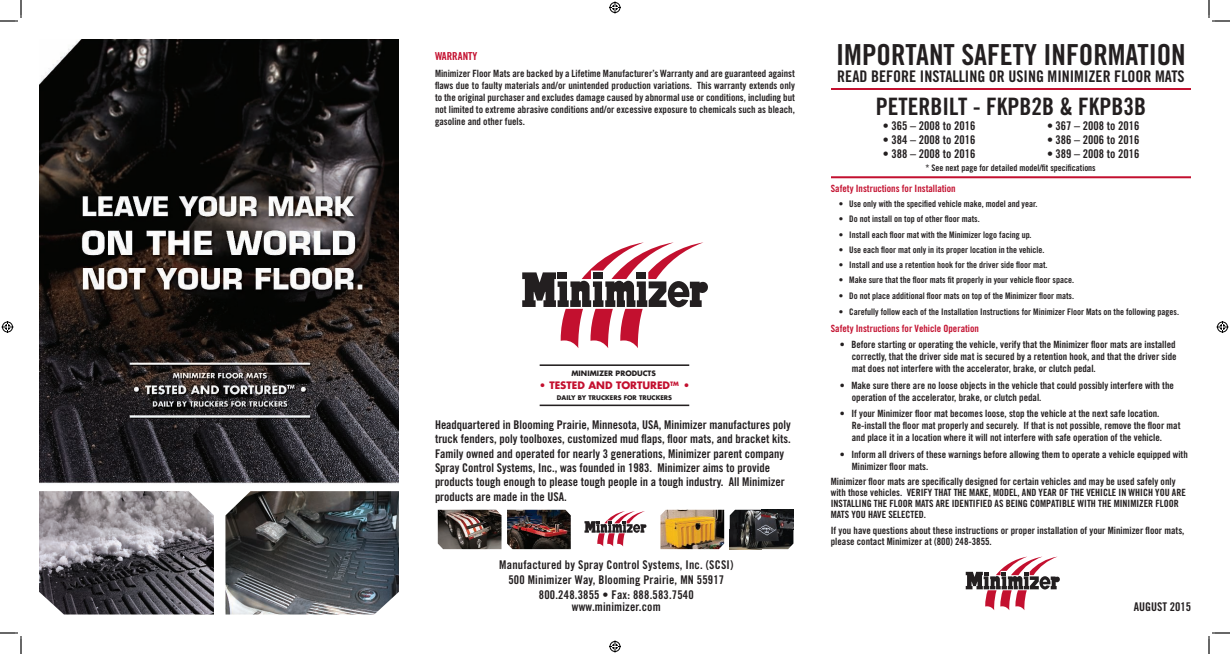
<style>
.page{position:relative;width:1230px;height:654px;background:#fff}
.page>*{position:absolute;margin:0;border:0;box-sizing:border-box;transform-origin:0 0}
.t1{font:29px "Trade Gothic Bold Cond Twenty";color:#231f20}
.t2{font:24px "Trade Gothic Bold Cond Twenty";color:#231f20}
.t3{font:16px "Trade Gothic Bold Cond Twenty";color:#231f20}
.t4{font:12px/14.4px "Trade Gothic Bold Cond Twenty";color:#231f20;text-align:center}
.t5{font:11px "Trade Gothic Bold Cond Twenty";color:#c3102f}
.t6{font:10px/12px "Trade Gothic Bold Cond Twenty";color:#231f20}
.t7{font:10px "Trade Gothic Bold Cond Twenty";color:#c3102f}
.t8{font:700 10px "Futura";color:#c3102f}
.t9{font:9px "Trade Gothic Bold Cond Twenty";color:#231f20}
.t10{font:700 7.2px "Futura";color:#231f20}
.t11{font:700 6.3px "Futura";color:#231f20}
</style>
<div class="page">
<svg style="left:522px;top:242px;width:186px;height:106px"></svg>
<hr style="left:540px;top:364px;width:149px;height:2px;background:#231f20">
<hr style="left:540px;top:405px;width:149px;height:1px;background:#231f20">
<img style="left:438px;top:510px;width:64px;height:39px">
<img style="left:730px;top:510px;width:63px;height:39px">
<img style="left:507px;top:510px;width:64px;height:39px">
<img style="left:660px;top:510px;width:64px;height:39px">
<svg style="left:584px;top:511px;width:63px;height:35px"></svg>
<hr style="left:831px;top:88px;width:360px;height:2px;background:#c3102f">
<hr style="left:831px;top:176px;width:360px;height:2px;background:#c3102f">
<svg style="left:966px;top:557px;width:94px;height:53px"></svg>
<img style="left:39px;top:39px;width:360px;height:445px">
<img style="left:39px;top:491px;width:175px;height:124px">
<img style="left:225px;top:491px;width:174px;height:124px">
<svg style="left:0;top:0;width:22px;height:22px"></svg>
<svg style="left:0;top:632px;width:22px;height:22px"></svg>
<svg style="left:1208px;top:0;width:22px;height:22px"></svg>
<svg style="left:1208px;top:632px;width:22px;height:22px"></svg>
<svg style="left:609px;top:1px;width:12px;height:12px"></svg>
<svg style="left:609px;top:640px;width:12px;height:12px"></svg>
<svg style="left:2px;top:321px;width:12px;height:12px"></svg>
<svg style="left:1217px;top:321px;width:12px;height:12px"></svg>
<p class="t5" style="left:435px;top:52px;width:44px">WARRANTY</p>
<p class="t6" style="left:435px;top:68px;width:361px;text-align:justify">Minimizer Floor Mats are backed by a Lifetime Manufacturer’s Warranty and are guaranteed against flaws due to faulty materials and/or unintended production variations. This warranty extends only to the original purchaser and excludes damage caused by abnormal use or conditions, including but not limited to extreme abrasive conditions and/or excessive exposure to chemicals such as bleach, gasoline and other fuels.</p>
<p class="t10" style="left:572px;top:370px;width:86px">MINIMIZER PRODUCTS</p>
<p class="t8" style="left:539px;top:380px;width:152px">• TESTED AND TORTURED<sup>TM</sup> •</p>
<p class="t11" style="left:557px;top:394px;width:117px">DAILY BY TRUCKERS FOR TRUCKERS</p>
<p class="t4" style="left:435px;top:418px;width:357px;text-align:left">Headquartered in Blooming Prairie, Minnesota, USA, Minimizer manufactures poly truck fenders, poly toolboxes, customized mud flaps, floor mats, and bracket kits.<br>Family owned and operated for nearly 3 generations, Minimizer parent company Spray Control Systems, Inc., was founded in 1983. Minimizer aims to provide products tough enough to please tough people in a tough industry. All Minimizer products are made in the USA.</p>
<p class="t4" style="left:499px;top:559px;width:236px;line-height:15px">Manufactured by Spray Control Systems, Inc. (SCSI)<br>500 Minimizer Way, Blooming Prairie, MN 55917<br>800.248.3855 • Fax: 888.583.7540</p>
<p class="t4" style="left:572px;top:601px;width:90px">www.minimizer.com</p>
<h1 class="t1" style="left:836px;top:44px;width:351px">IMPORTANT SAFETY INFORMATION</h1>
<h3 class="t3" style="left:837px;top:70px;width:349px">READ BEFORE INSTALLING OR USING MINIMIZER FLOOR MATS</h3>
<h2 class="t2" style="left:876px;top:98px;width:272px">PETERBILT - FKPB2B &amp; FKPB3B</h2>
<p class="t4" style="left:883px;top:120px;width:94px">• 365 – 2008 to 2016</p>
<p class="t4" style="left:1047px;top:120px;width:94px">• 367 – 2008 to 2016</p>
<p class="t4" style="left:883px;top:134px;width:94px">• 384 – 2008 to 2016</p>
<p class="t4" style="left:1047px;top:134px;width:94px">• 386 – 2006 to 2016</p>
<p class="t4" style="left:883px;top:148px;width:94px">• 388 – 2008 to 2016</p>
<p class="t4" style="left:1047px;top:148px;width:94px">• 389 – 2008 to 2016</p>
<p class="t9" style="left:925px;top:164px;width:172px">* See next page for detailed model/fit specifications</p>
<p class="t7" style="left:831px;top:184px;width:126px">Safety Instructions for Installation</p>
<p class="t9" style="left:839px;top:200px;width:200px">• Use only with the specified vehicle make, model and year.</p>
<p class="t9" style="left:839px;top:216px;width:142px">• Do not install on top of other floor mats.</p>
<p class="t9" style="left:839px;top:231px;width:194px">• Install each floor mat with the Minimizer logo facing up.</p>
<p class="t9" style="left:839px;top:246px;width:207px">• Use each floor mat only in its proper location in the vehicle.</p>
<p class="t9" style="left:839px;top:262px;width:210px">• Install and use a retention hook for the driver side floor mat.</p>
<p class="t9" style="left:839px;top:277px;width:237px">• Make sure that the floor mats fit properly in your vehicle floor space.</p>
<p class="t9" style="left:839px;top:292px;width:237px">• Do not place additional floor mats on top of the Minimizer floor mats.</p>
<p class="t9" style="left:839px;top:309px;width:342px">• Carefully follow each of the Installation Instructions for Minimizer Floor Mats on the following pages.</p>
<p class="t7" style="left:831px;top:324px;width:150px">Safety Instructions for Vehicle Operation</p>
<p class="t6" style="left:852px;top:339px;width:326px;text-align:justify;text-indent:-12px">• Before starting or operating the vehicle, verify that the Minimizer floor mats are installed correctly, that the driver side mat is secured by a retention hook, and that the driver side mat does not interfere with the accelerator, brake, or clutch pedal.</p>
<p class="t6" style="left:852px;top:380px;width:324px;text-indent:-12px">• Make sure there are no loose objects in the vehicle that could possibly interfere with the operation of the accelerator, brake, or clutch pedal.</p>
<p class="t6" style="left:852px;top:408px;width:330px;text-indent:-12px">• If your Minimizer floor mat becomes loose, stop the vehicle at the next safe location.<br>Re-install the floor mat properly and securely. If that is not possible, remove the floor mat and place it in a location where it will not interfere with safe operation of the vehicle.</p>
<p class="t6" style="left:852px;top:449px;width:337px;text-indent:-12px">• Inform all drivers of these warnings before allowing them to operate a vehicle equipped with<br>Minimizer floor mats.</p>
<p class="t6" style="left:831px;top:477px;width:357px;line-height:11px">Minimizer floor mats are specifically designed for certain vehicles and may be used safely only with those vehicles. VERIFY THAT THE MAKE, MODEL, AND YEAR OF THE VEHICLE IN WHICH YOU ARE INSTALLING THE FLOOR MATS ARE IDENTIFIED AS BEING COMPATIBLE WITH THE MINIMIZER FLOOR MATS YOU HAVE SELECTED.</p>
<p class="t6" style="left:831px;top:525px;width:355px;line-height:11px">If you have questions about these instructions or proper installation of your Minimizer floor mats, please contact Minimizer at (800) 248-3855.</p>
<p class="t4" style="left:1134px;top:601px;width:59px">AUGUST 2015</p>
</div>
